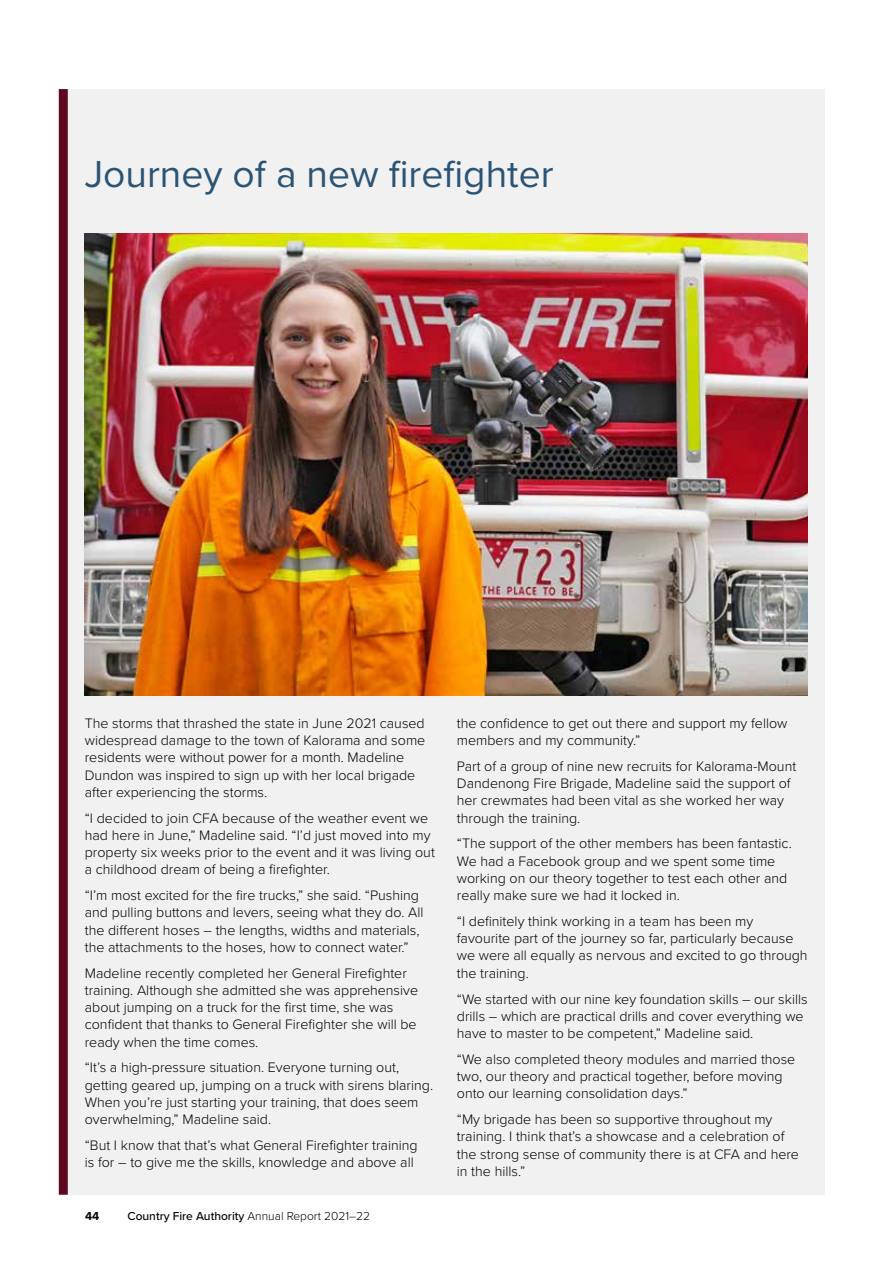
<style>
.page{position:relative;width:893px;height:1263px;background:#fff}
.page>*{position:absolute;margin:0;border:0;box-sizing:border-box;transform-origin:0 0}
.t1{font:39px "Proxima Nova";color:#2b5475}
.t2{font:300 14.25px/17.2px "Proxima Nova";color:#000}
.t3{font:500 12px "Proxima Nova";color:#000}
.t4{font:700 12px "Proxima Nova";color:#000}
.s1{font-weight:300}
</style>
<div class="page">
<div style="left:68px;top:89px;width:757px;height:1106px;background:#f1f1f2"></div>
<div style="left:59px;top:89px;width:9px;height:1106px;background:#5d081f"></div>
<img style="left:85px;top:234px;width:723px;height:461px">
<h1 class="t1" style="left:85px;top:145px;width:470px">Journey of a new firefighter</h1>
<p class="t2" style="left:85px;top:714px;width:342px">The storms that thrashed the state in June 2021 caused widespread damage to the town of Kalorama and some residents were without power for a month. Madeline Dundon was inspired to sign up with her local brigade after experiencing the storms.</p>
<p class="t2" style="left:85px;top:808px;width:352px">“I decided to join CFA because of the weather event we had here in June,” Madeline said. “I’d just moved into my property six weeks prior to the event and it was living out a childhood dream of being a firefighter.</p>
<p class="t2" style="left:85px;top:886px;width:340px">“I’m most excited for the fire trucks,” she said. “Pushing and pulling buttons and levers, seeing what they do. All the different hoses – the lengths, widths and materials, the attachments to the hoses, how to connect water.”</p>
<p class="t2" style="left:85px;top:963px;width:335px">Madeline recently completed her General Firefighter training. Although she admitted she was apprehensive about jumping on a truck for the first time, she was confident that thanks to General Firefighter she will be ready when the time comes.</p>
<p class="t2" style="left:85px;top:1058px;width:350px">“It’s a high-pressure situation. Everyone turning out, getting geared up, jumping on a truck with sirens blaring.<br>When you’re just starting your training, that does seem overwhelming,” Madeline said.</p>
<p class="t2" style="left:85px;top:1136px;width:334px">“But I know that that’s what General Firefighter training is for – to give me the skills, knowledge and above all</p>
<p class="t4" style="left:85px;top:1207px;width:16px">44</p>
<p class="t3" style="left:128px;top:1207px;width:244px">Country Fire Authority <span class="s1">Annual Report 2021–22</span></p>
<p class="t2" style="left:457px;top:714px;width:332px">the confidence to get out there and support my fellow members and my community.”</p>
<p class="t2" style="left:457px;top:757px;width:341px">Part of a group of nine new recruits for Kalorama-Mount Dandenong Fire Brigade, Madeline said the support of her crewmates had been vital as she worked her way through the training.</p>
<p class="t2" style="left:457px;top:834px;width:336px">“The support of the other members has been fantastic.<br>We had a Facebook group and we spent some time working on our theory together to test each other and really make sure we had it locked in.</p>
<p class="t2" style="left:457px;top:912px;width:352px">“I definitely think working in a team has been my favourite part of the journey so far, particularly because we were all equally as nervous and excited to go through the training.</p>
<p class="t2" style="left:457px;top:989px;width:352px">“We started with our nine key foundation skills – our skills drills – which are practical drills and cover everything we have to master to be competent,” Madeline said.</p>
<p class="t2" style="left:457px;top:1049px;width:340px">“We also completed theory modules and married those two, our theory and practical together, before moving onto our learning consolidation days.”</p>
<p class="t2" style="left:457px;top:1110px;width:344px">“My brigade has been so supportive throughout my training. I think that’s a showcase and a celebration of the strong sense of community there is at CFA and here in the hills.”</p>
</div>
